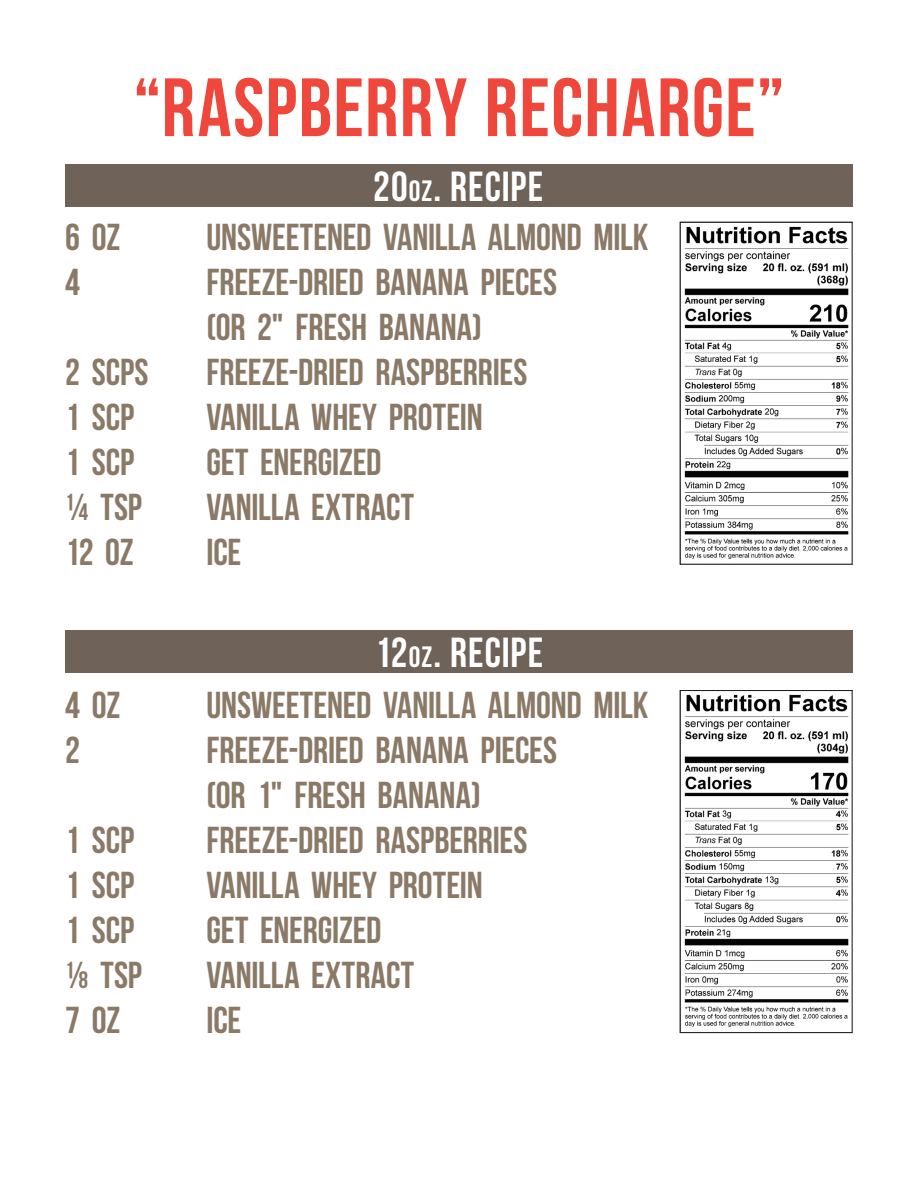
<style>
.page{position:relative;width:918px;height:1188px;background:#fff}
.page>*{position:absolute;margin:0;border:0;box-sizing:border-box;transform-origin:0 0}
.t1{font:82.5px "Bebas Neue";letter-spacing:.02em;color:#ef473c}
.t2{font:42px "Bebas Neue";letter-spacing:.025em;color:#fff}
.t3{font:37.5px/45px "Bebas Neue";letter-spacing:-.005em;color:#8a7966}
.s1{font-size:29.4px}
.s2{font-style:inherit}
.s3{font-weight:700}
</style>
<div class="page">
<img style="left:684px;top:226px;width:165px;height:334px">
<div style="left:680px;top:222px;width:173px;height:343px;border:1px solid #231f20"></div>
<div style="left:65px;top:164px;width:788px;height:43px;background:#6e6259"></div>
<div style="left:65px;top:630px;width:788px;height:43px;background:#6e6259"></div>
<img style="left:684px;top:694px;width:165px;height:334px">
<div style="left:680px;top:690px;width:173px;height:343px;border:1px solid #231f20"></div>
<h1 class="t1" style="left:134px;top:62px;width:652px">“RASPBERRY RECHARGE”</h1>
<p class="t2" style="left:373px;top:164px;width:171px">20<span class="s1">OZ</span><span class="s2">.</span> RECIPE</p>
<p class="t3" style="left:65px;top:214px;width:57px">6 OZ<br>4</p>
<p class="t3" style="left:65px;top:349px;width:85px">2 SCPS<br>1 SCP<br>1 SCP ¼ TSP<br>12 OZ</p>
<p class="t3" style="left:65px;top:682px;width:57px">4 OZ<br>2</p>
<p class="t3" style="left:65px;top:817px;width:78px">1 SCP<br>1 SCP<br>1 SCP <span class="s3">⅛</span> TSP<br>7 OZ</p>
<p class="t3" style="left:207px;top:214px;width:444px">UNSWEETENED VANILLA ALMOND MILK<br>FREEZE-DRIED BANANA PIECES<br>(OR 2" FRESH BANANA)<br>FREEZE-DRIED RASPBERRIES<br>VANILLA WHEY PROTEIN<br>GET ENERGIZED<br>VANILLA EXTRACT<br>ICE</p>
<p class="t2" style="left:375px;top:630px;width:170px">12<span class="s1">OZ</span><span class="s2">.</span> RECIPE</p>
<p class="t3" style="left:207px;top:682px;width:444px">UNSWEETENED VANILLA ALMOND MILK<br>FREEZE-DRIED BANANA PIECES<br>(OR 1" FRESH BANANA)<br>FREEZE-DRIED RASPBERRIES<br>VANILLA WHEY PROTEIN<br>GET ENERGIZED<br>VANILLA EXTRACT<br>ICE</p>
</div>
